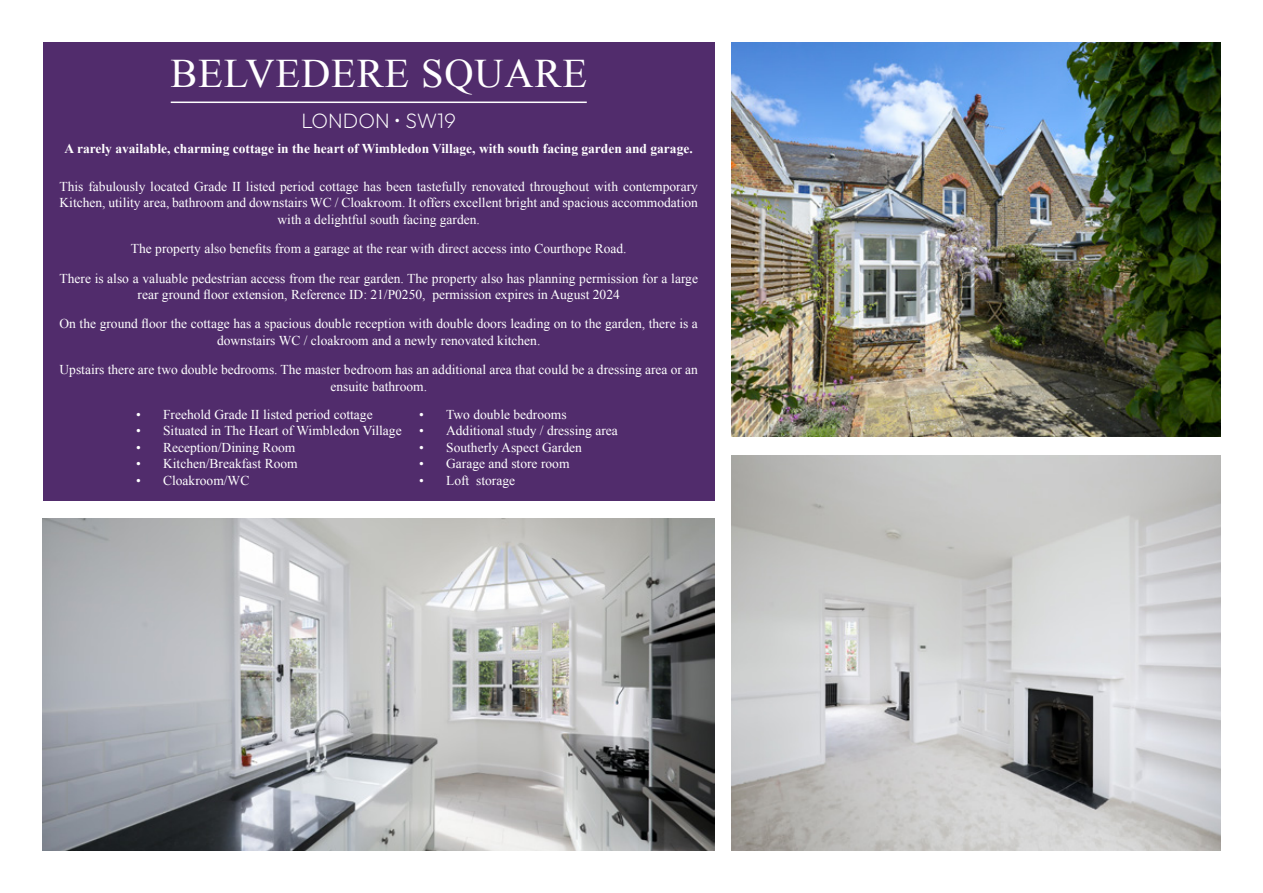
<style>
.page{position:relative;width:1263px;height:893px;background:#fff}
.page>*{position:absolute;margin:0;border:0;box-sizing:border-box;transform-origin:0 0}
.t1{font:40.5px "Times New Roman";letter-spacing:.02em;color:#fff}
.t2{font:200 21px "Outfit";color:#fff}
.t3{font:13.5px/29.2px "Times New Roman";color:#fff;text-align:center}
.t4{font:700 13.5px "Times New Roman";color:#fff}
</style>
<div class="page">
<div style="left:43px;top:42px;width:671px;height:458px;background:#512c6c"></div>
<hr style="left:171px;top:102px;width:416px;height:1px;background:#fff">
<img style="left:43px;top:519px;width:671px;height:331px">
<img style="left:731px;top:43px;width:489px;height:394px">
<img style="left:731px;top:455px;width:489px;height:395px">
<h1 class="t1" style="left:170px;top:46px;width:418px">BELVEDERE SQUARE</h1>
<h2 class="t2" style="left:301px;top:109px;width:156px">LONDON • SW19</h2>
<p class="t4" style="left:65px;top:139px;width:630px">A rarely available, charming cottage in the heart of Wimbledon Village, with south facing garden and garage.</p>
<p class="t3" style="left:60px;top:178px;width:640px;line-height:16.5px">This fabulously located Grade II listed period cottage has been tastefully renovated throughout with contemporary<br>Kitchen, utility area, bathroom and downstairs WC / Cloakroom. It offers excellent bright and spacious accommodation with a delightful south facing garden.</p>
<p class="t3" style="left:60px;top:234px;width:640px">The property also benefits from a garage at the rear with direct access into Courthope Road.<br>There is also a valuable pedestrian access from the rear garden. The property also has planning permission for a large</p>
<p class="t3" style="left:60px;top:280px;width:640px">rear ground floor extension, Reference ID: 21/P0250, permission expires in August 2024<br>On the ground floor the cottage has a spacious double reception with double doors leading on to the garden, there is a</p>
<p class="t3" style="left:60px;top:325px;width:640px">downstairs WC / cloakroom and a newly renovated kitchen.<br>Upstairs there are two double bedrooms. The master bedroom has an additional area that could be a dressing area or an</p>
<p class="t3" style="left:330px;top:371px;width:98px">ensuite bathroom.</p>
<p class="t3" style="left:136px;top:399px;width:238px">• Freehold Grade II listed period cottage</p>
<p class="t3" style="left:136px;top:416px;width:267px">• Situated in The Heart of Wimbledon Village</p>
<p class="t3" style="left:136px;top:432px;width:161px">• Reception/Dining Room</p>
<p class="t3" style="left:136px;top:449px;width:163px">• Kitchen/Breakfast Room</p>
<p class="t3" style="left:136px;top:465px;width:115px">• Cloakroom/WC</p>
<p class="t3" style="left:419px;top:399px;width:149px">• Two double bedrooms</p>
<p class="t3" style="left:419px;top:416px;width:200px">• Additional study / dressing area</p>
<p class="t3" style="left:419px;top:432px;width:164px">• Southerly Aspect Garden</p>
<p class="t3" style="left:419px;top:449px;width:152px">• Garage and store room</p>
<p class="t3" style="left:419px;top:465px;width:97px">• Loft storage</p>
</div>
